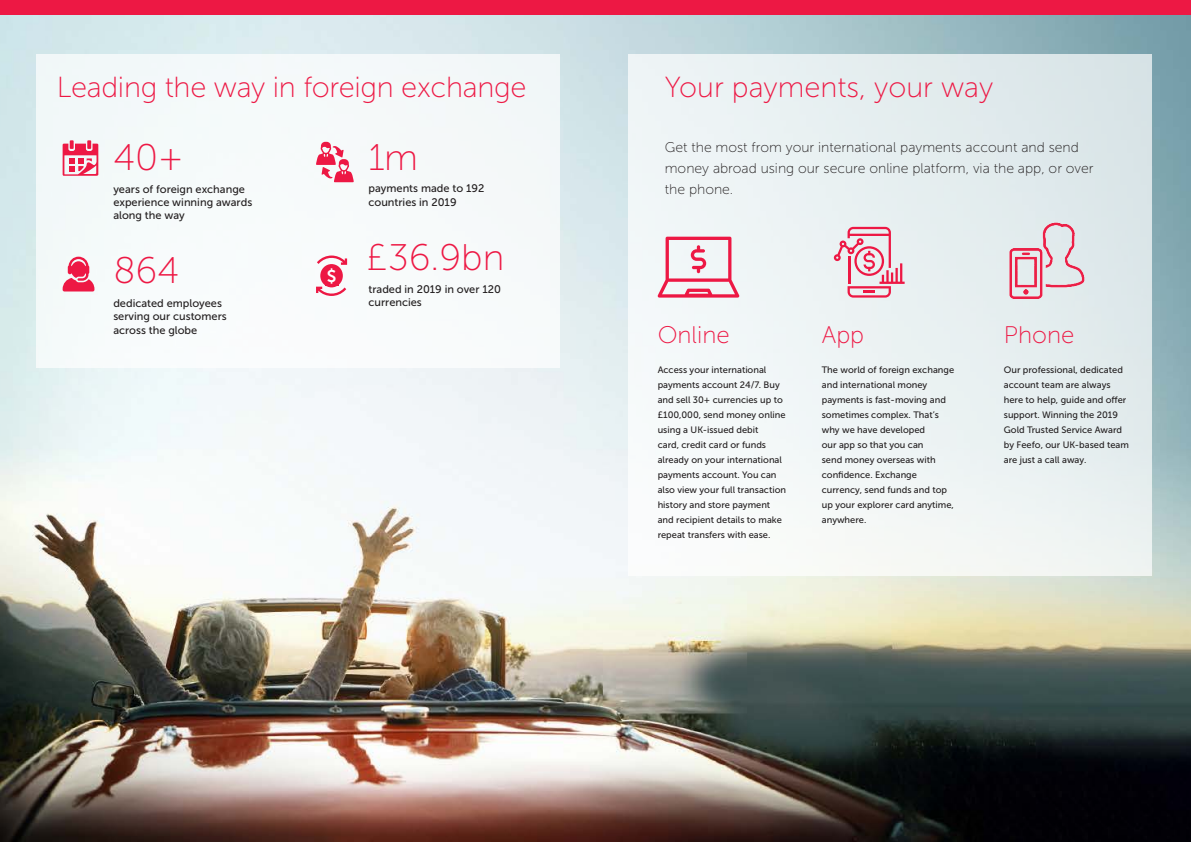
<style>
.page{position:relative;width:1191px;height:842px;background:#fff}
.page>*{position:absolute;margin:0;border:0;box-sizing:border-box;transform-origin:0 0}
.t1{font:37px "Museo Sans 100";color:#ed1844}
.t2{font:29px "Museo Sans 100";letter-spacing:-.01em;color:#ed1844}
.t3{font:24px "Museo Sans 100";color:#ed1844}
.t4{font:16.9px "Museo Sans 700";color:#fff}
.t5{font:14px/21px "Museo Sans 100";color:#231f20}
.t6{font:11px/13.2px "Museo Sans 500";color:#231f20}
.t7{font:9.3px/15px "Museo Sans 500";color:#231f20}
</style>
<div class="page">
<img style="left:0;top:14px;width:1191px;height:828px">
<div style="left:628px;top:54px;width:523px;height:521px;background:linear-gradient(to right,#f6f9fa,#e0eaeb)"></div>
<svg style="left:657px;top:237px;width:82px;height:61px"></svg>
<svg style="left:834px;top:227px;width:70px;height:71px;background:#eab9c5"></svg>
<img style="left:1005px;top:222px;width:80px;height:80px">
<div style="left:37px;top:54px;width:523px;height:314px;background:#f6fafa"></div>
<svg style="left:316px;top:142px;width:38px;height:40px"></svg>
<svg style="left:63px;top:140px;width:35px;height:36px"></svg>
<svg style="left:63px;top:257px;width:31px;height:34px"></svg>
<svg style="left:316px;top:255px;width:31px;height:41px"></svg>
<div style="left:325px;top:269px;width:13px;height:17px;background:#ed1844"></div>
<div style="left:0;top:0;width:1191px;height:14px;background:#ed1844"></div>
<h2 class="t2" style="left:57px;top:71px;width:471px">Leading the way in foreign exchange</h2>
<h1 class="t1" style="left:113px;top:137px;width:72px">40+</h1>
<p class="t6" style="left:113px;top:182px;width:140px">years of foreign exchange experience winning awards along the way</p>
<h1 class="t1" style="left:113px;top:251px;width:67px">864</h1>
<p class="t6" style="left:113px;top:297px;width:115px">dedicated employees serving our customers across the globe</p>
<h3 class="t4" style="left:327px;top:267px;width:11px">$</h3>
<h1 class="t1" style="left:368px;top:137px;width:51px">1m</h1>
<p class="t6" style="left:368px;top:182px;width:117px;line-height:13.6px">payments made to 192 countries in 2019</p>
<h1 class="t1" style="left:366px;top:237px;width:139px">£36.9bn</h1>
<p class="t6" style="left:368px;top:282px;width:134px">traded in 2019 in over 120 currencies</p>
<h2 class="t2" style="left:665px;top:71px;width:330px">Your payments, your way</h2>
<h3 class="t5" style="left:665px;top:137px;width:430px">Get the most from your international payments account and send money abroad using our secure online platform, via the app, or over the phone.</h3>
<h3 class="t3" style="left:657px;top:322px;width:73px">Online</h3>
<h3 class="t3" style="left:821px;top:322px;width:44px">App</h3>
<h3 class="t3" style="left:1003px;top:322px;width:72px">Phone</h3>
<p class="t7" style="left:657px;top:362px;width:130px">Access your international payments account 24/7. Buy and sell 30+ currencies up to £100,000, send money online using a UK-issued debit<br>card, credit card or funds already on your international payments account. You can also view your full transaction history and store payment and recipient details to make repeat transfers with ease.</p>
<p class="t7" style="left:822px;top:362px;width:134px">The world of foreign exchange and international money payments is fast-moving and sometimes complex. That’s why we have developed<br>our app so that you can<br>send money overseas with confidence. Exchange currency, send funds and top up your explorer card anytime, anywhere.</p>
<p class="t7" style="left:1003px;top:362px;width:127px">Our professional, dedicated account team are always here to help, guide and offer support. Winning the 2019<br>Gold Trusted Service Award by Feefo, our UK-based team are just a call away.</p>
</div>
